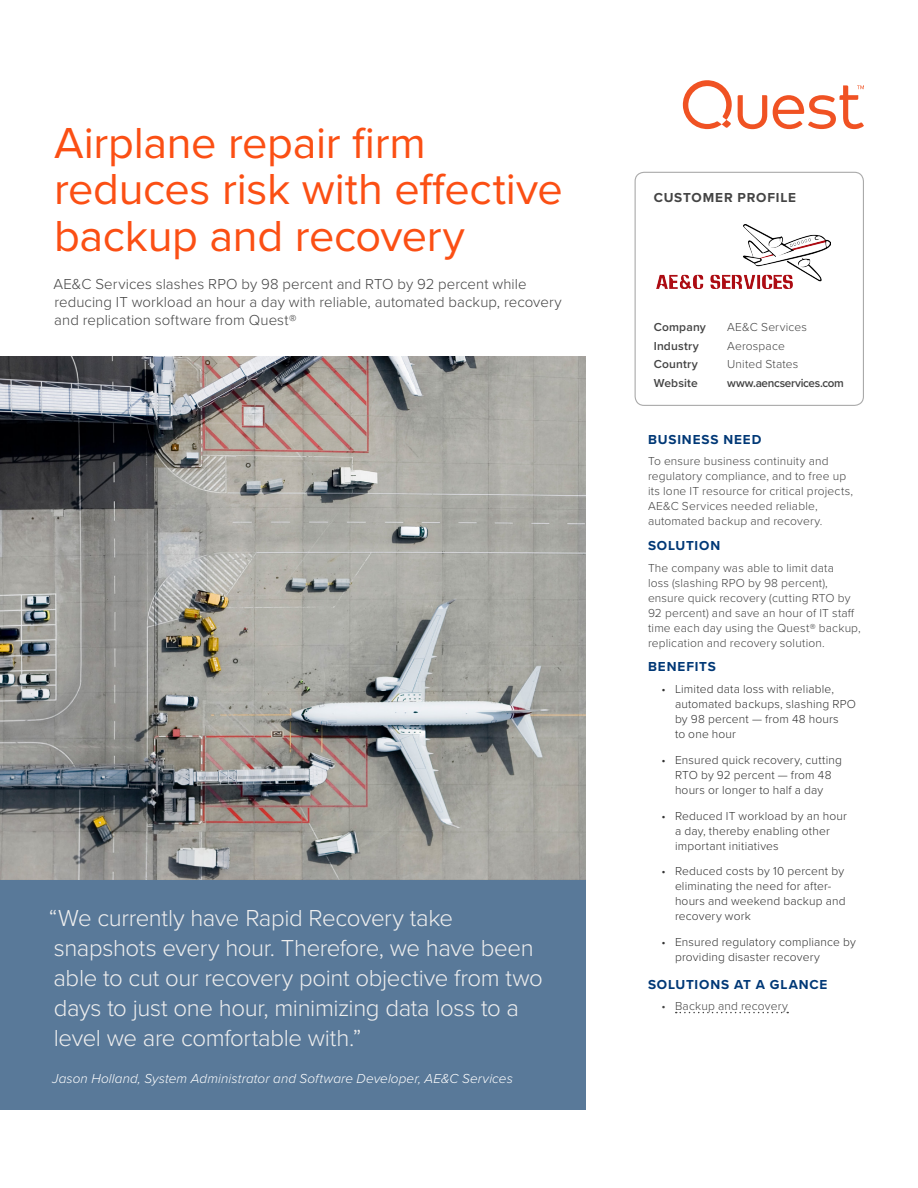
<style>
.page{position:relative;width:918px;height:1188px;background:#fff}
.page>*{position:absolute;margin:0;border:0;box-sizing:border-box;transform-origin:0 0}
.t1{font:45px/46.5px "Proxima Nova";letter-spacing:-.01em;color:#fb4f14}
.t2{font:300 24px/30px "Proxima Nova";letter-spacing:-.015em;color:#eee}
.t3{font:300 15px/18px "Proxima Nova";letter-spacing:.005em;color:#444}
.t4{font:italic 300 13.5px "Proxima Nova";letter-spacing:.005em;color:#fff}
.t5{font:700 13.5px "Proxima Nova";letter-spacing:.065em;color:#003876}
.t6{font:700 13.5px "Proxima Nova";letter-spacing:.06em;color:#444}
.t7{font:300 12px/15px "Proxima Nova";letter-spacing:.015em;color:#444}
.t8{font:300 12px/15px "Proxima Nova";letter-spacing:.015em;color:#333}
.t9{font:600 12px "Proxima Nova";letter-spacing:.01em;color:#444}
.t10{font:600 12px "Proxima Nova";letter-spacing:-.025em;color:#444}
</style>
<div class="page">
<svg style="left:738px;top:95px;width:29px;height:34px"></svg>
<svg style="left:683px;top:80px;width:49px;height:49px"></svg>
<svg style="left:773px;top:85px;width:91px;height:44px"></svg>
<svg style="left:676px;top:1012px;width:112px;height:1px"></svg>
<div style="left:635px;top:172px;width:229px;height:234px;border:1px solid #aaa;border-radius:9px"></div>
<img style="left:0;top:357px;width:585px;height:523px">
<div style="left:0;top:880px;width:585px;height:230px;background:#597999"></div>
<img style="left:657px;top:225px;width:174px;height:64px">
<h1 class="t1" style="left:54px;top:118px;width:510px">Airplane repair firm reduces risk with effective backup and recovery</h1>
<p class="t3" style="left:53px;top:275px;width:510px">AE&amp;C Services slashes RPO by 98 percent and RTO by 92 percent while reducing IT workload an hour a day with reliable, automated backup, recovery and replication software from Quest®</p>
<h2 class="t2" style="left:49px;top:902px;width:495px">“We currently have Rapid Recovery take snapshots every hour. Therefore, we have been able to cut our recovery point objective from two days to just one hour, minimizing data loss to a level we are comfortable with.”</h2>
<p class="t4" style="left:52px;top:1068px;width:462px">Jason Holland, System Administrator and Software Developer, AE&amp;C Services</p>
<p class="t6" style="left:654px;top:187px;width:144px">CUSTOMER PROFILE</p>
<p class="t9" style="left:654px;top:318px;width:54px">Company</p>
<p class="t7" style="left:727px;top:319px;width:81px">AE&amp;C Services</p>
<p class="t9" style="left:654px;top:337px;width:47px">Industry</p>
<p class="t7" style="left:727px;top:338px;width:59px">Aerospace</p>
<p class="t9" style="left:654px;top:355px;width:46px">Country</p>
<p class="t7" style="left:727px;top:356px;width:73px">United States</p>
<p class="t9" style="left:654px;top:374px;width:46px">Website</p>
<p class="t10" style="left:727px;top:374px;width:118px">www.aencservices.com</p>
<p class="t5" style="left:648px;top:429px;width:115px">BUSINESS NEED</p>
<p class="t7" style="left:648px;top:453px;width:207px">To ensure business continuity and regulatory compliance, and to free up its lone IT resource for critical projects, AE&amp;C Services needed reliable, automated backup and recovery.</p>
<p class="t5" style="left:648px;top:535px;width:74px">SOLUTION</p>
<p class="t7" style="left:648px;top:560px;width:214px">The company was able to limit data<br>loss (slashing RPO by 98 percent), ensure quick recovery (cutting RTO by 92 percent) and save an hour of IT staff time each day using the Quest® backup, replication and recovery solution.</p>
<p class="t5" style="left:648px;top:657px;width:70px">BENEFITS</p>
<p class="t8" style="left:675px;top:681px;width:183px;text-indent:-14px">• Limited data loss with reliable, automated backups, slashing RPO by 98 percent — from 48 hours<br>to one hour</p>
<p class="t8" style="left:662px;top:752px;width:182px;text-align:center">• Ensured quick recovery, cutting<br>RTO by 92 percent — from 48 hours or longer to half a day</p>
<p class="t8" style="left:675px;top:808px;width:173px;text-indent:-14px">• Reduced IT workload by an hour a day, thereby enabling other important initiatives</p>
<p class="t8" style="left:675px;top:863px;width:172px;text-indent:-14px">• Reduced costs by 10 percent by eliminating the need for after&shy;hours and weekend backup and recovery work</p>
<p class="t8" style="left:675px;top:934px;width:182px;text-indent:-14px">• Ensured regulatory compliance by providing disaster recovery</p>
<p class="t5" style="left:648px;top:974px;width:181px">SOLUTIONS AT A GLANCE</p>
<p class="t7" style="left:662px;top:998px;width:128px">• Backup and recovery</p>
</div>
